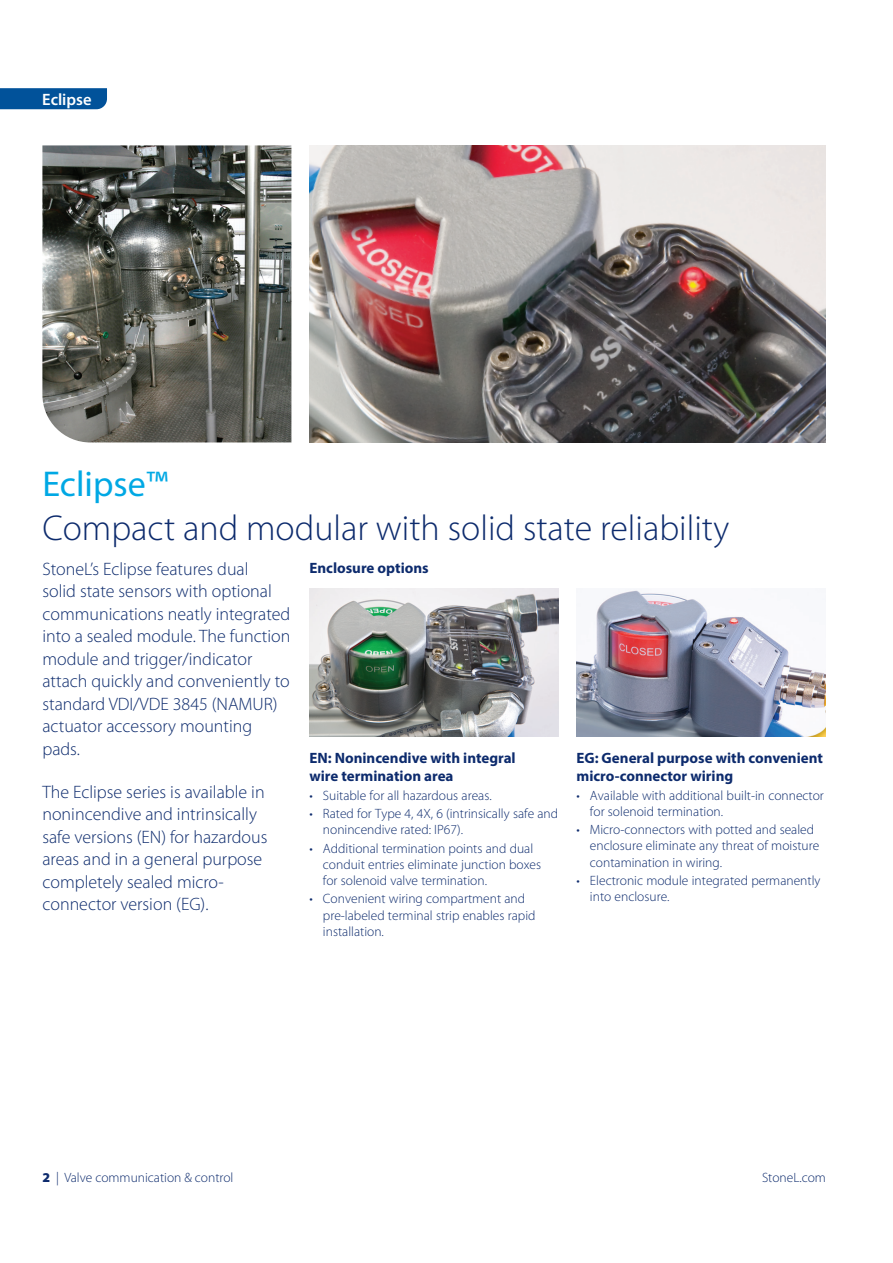
<style>
.page{position:relative;width:893px;height:1263px;background:#fff}
.page>*{position:absolute;margin:0;border:0;box-sizing:border-box;transform-origin:0 0}
.t1{font:300 36px "Myriad Pro";color:#0d2b6d}
.t2{font:36px "Myriad Pro";color:#00a8e4}
.t3{font:300 18px/22.5px "Myriad Pro";color:#0d2b6d}
.t4{font:600 16.5px "Myriad Pro";color:#fff}
.t5{font:700 15px/18px "Myriad Pro";color:#0d2b6d}
.t6{font:300 13.5px/16.2px "Myriad Pro";color:#0d2b6d}
.s1{font-weight:900}
</style>
<div class="page">
<div style="left:0;top:88px;width:107px;height:21px;background:#01529a"></div>
<img style="left:42px;top:145px;width:249px;height:297px">
<img style="left:309px;top:145px;width:516px;height:297px">
<img style="left:576px;top:590px;width:249px;height:147px">
<img style="left:309px;top:588px;width:249px;height:149px">
<p class="t4" style="left:42px;top:89px;width:51px">Eclipse</p>
<h1 class="t2" style="left:42px;top:462px;width:127px">Eclipse™</h1>
<h1 class="t1" style="left:42px;top:506px;width:688px">Compact and modular with solid state reliability</h1>
<p class="t3" style="left:42px;top:557px;width:250px">StoneL’s Eclipse features dual<br>solid state sensors with optional communications neatly integrated into a sealed module. The function module and trigger/indicator attach quickly and conveniently to standard VDI/VDE 3845 (NAMUR) actuator accessory mounting pads.</p>
<h2 class="t3" style="left:42px;top:780px;width:227px">The Eclipse series is available in nonincendive and intrinsically safe versions (EN) for hazardous areas and in a general purpose completely sealed micro&shy;connector version (EG).</h2>
<p class="t5" style="left:309px;top:558px;width:121px">Enclosure options</p>
<p class="t5" style="left:309px;top:749px;width:208px">EN: Nonincendive with integral wire termination area</p>
<p class="t6" style="left:309px;top:787px;width:184px">• Suitable for all hazardous areas.</p>
<p class="t6" style="left:323px;top:805px;width:237px;text-indent:-14px">• Rated for Type 4, 4X, 6 (intrinsically safe and nonincendive rated: IP67).</p>
<p class="t6" style="left:323px;top:840px;width:220px;text-indent:-14px">• Additional termination points and dual conduit entries eliminate junction boxes for solenoid valve termination.</p>
<p class="t6" style="left:323px;top:891px;width:214px;text-indent:-14px">• Convenient wiring compartment and pre-labeled terminal strip enables rapid installation.</p>
<p class="t5" style="left:576px;top:749px;width:248px">EG: General purpose with convenient micro-connector wiring</p>
<p class="t6" style="left:590px;top:787px;width:235px;text-indent:-14px">• Available with additional built-in connector for solenoid termination.</p>
<p class="t6" style="left:590px;top:821px;width:231px;text-indent:-14px">• Micro-connectors with potted and sealed enclosure eliminate any threat of moisture contamination in wiring.</p>
<p class="t6" style="left:590px;top:872px;width:232px;text-indent:-14px">• Electronic module integrated permanently into enclosure.</p>
<p class="t6" style="left:42px;top:1169px;width:193px"><span class="s1">2</span> | Valve communication &amp; control</p>
<p class="t6" style="left:762px;top:1169px;width:65px">StoneL.com</p>
</div>
